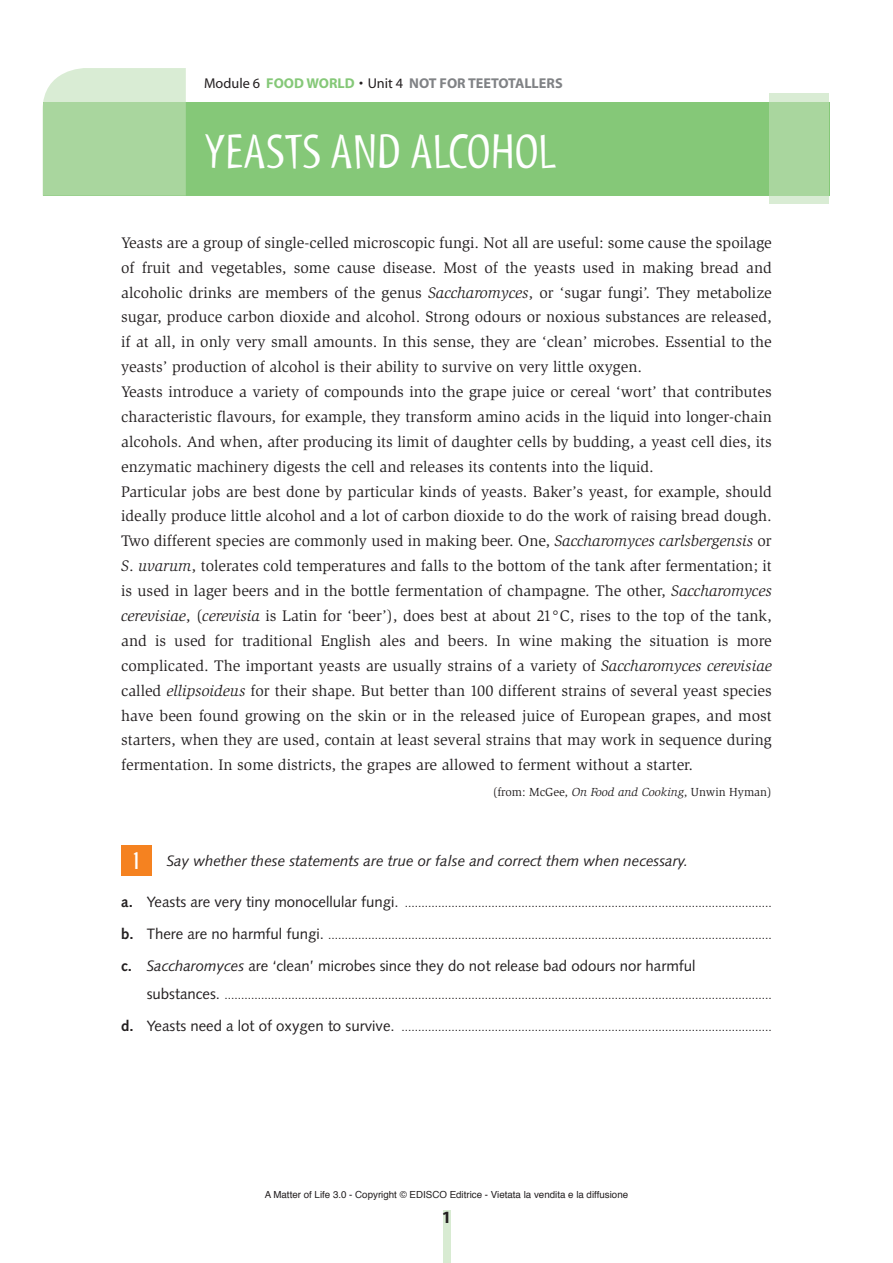
<style>
.page{position:relative;width:893px;height:1263px;background:#fff}
.page>*{position:absolute;margin:0;border:0;box-sizing:border-box;transform-origin:0 0}
.Titolo_unità{font:49.5px "Myriad Tilt";color:#fff}
.t1{font:21px "Roadway";color:#fff}
.t2{font:700 17.25px "Myriad";color:#231f20}
._08_Testo_graziato{font:15.75px/24.9px "Slimbach";color:#231f20;text-align:justify}
._07_Esercizi_TESTO_N{font:15px "Syntax";color:#231f20}
._04_Consegna_eserciz{font:italic 15px "Syntax";color:#231f20}
.t3{font:700 14.25px "Myriad";color:#808285}
._07_Esercizi_TESTO_N-2{font:12px "Syntax";color:#231f20}
._09_citazioneBrano{font:12px "Slimbach";color:#231f20}
.t4{font:9.75px "Helvetica";color:#231f20}
.s1{font-weight:400;color:#231f20}
.s2{color:#85c878}
.s3{font-style:italic}
.s4{font-weight:700;font-size:15px}
.s5{font-size:15px}
.s6{font-weight:700}
</style>
<div class="page">
<div style="left:443px;top:1210px;width:7px;height:53px;background:#d8ebd2"></div>
<div style="left:43px;top:102px;width:786px;height:94px;background:#85c878"></div>
<svg style="left:770px;top:93px;width:59px;height:111px;fill:#a9d69e"></svg>
<svg style="left:43px;top:68px;width:143px;height:128px"></svg>
<div style="left:121px;top:846px;width:31px;height:30px;background:#f58220"></div>
<p class="t3" style="left:204px;top:76px;width:360px"><span class="s1">Module 6</span> <span class="s2">FOOD WORLD</span> <span class="s1">• Unit 4</span> NOT FOR TEETOTALLERS</p>
<p class="Titolo_unità" style="left:204px;top:125px;width:354px">YEASTS AND ALCOHOL</p>
<p class="_08_Testo_graziato" style="left:121px;top:230px;width:652px">Yeasts are a group of single-celled microscopic fungi. Not all are useful: some cause the spoilage of fruit and vegetables, some cause disease. Most of the yeasts used in making bread and alcoholic drinks are members of the genus <span class="s3">Saccharomyces</span>, or ‘sugar fungi’. They metabolize sugar, produce carbon dioxide and alcohol. Strong odours or noxious substances are released, if at all, in only very small amounts. In this sense, they are ‘clean’ microbes. Essential to the yeasts’ production of alcohol is their ability to survive on very little oxygen.</p>
<p class="_08_Testo_graziato" style="left:121px;top:379px;width:652px">Yeasts introduce a variety of compounds into the grape juice or cereal ‘wort’ that contributes characteristic flavours, for example, they transform amino acids in the liquid into longer-chain alcohols. And when, after producing its limit of daughter cells by budding, a yeast cell dies, its enzymatic machinery digests the cell and releases its contents into the liquid.</p>
<p class="_08_Testo_graziato" style="left:121px;top:479px;width:652px">Particular jobs are best done by particular kinds of yeasts. Baker’s yeast, for example, should ideally produce little alcohol and a lot of carbon dioxide to do the work of raising bread dough.<br>Two different species are commonly used in making beer. One, <span class="s3">Saccharomyces carlsbergensis</span> or <span class="s3">S</span>. <span class="s3">uvarum</span>, tolerates cold temperatures and falls to the bottom of the tank after fermentation; it is used in lager beers and in the bottle fermentation of champagne. The other, <span class="s3">Saccharomyces cerevisiae</span>, (<span class="s3">cerevisia</span> is Latin for ‘beer’), does best at about 21°C, rises to the top of the tank, and is used for traditional English ales and beers. In wine making the situation is more complicated. The important yeasts are usually strains of a variety of <span class="s3">Saccharomyces cerevisiae </span>called <span class="s3">ellipsoideus</span> for their shape. But better than 100 different strains of several yeast species have been found growing on the skin or in the released juice of European grapes, and most starters, when they are used, contain at least several strains that may work in sequence during fermentation. In some districts, the grapes are allowed to ferment without a starter.</p>
<p class="_09_citazioneBrano" style="left:493px;top:785px;width:280px">(from: McGee, <span class="s3">On Food and Cooking</span>, Unwin Hyman)</p>
<p class="t1" style="left:133px;top:847px;width:8px">1</p>
<p class="_04_Consegna_eserciz" style="left:167px;top:852px;width:523px">Say whether these statements are true or false and correct them when necessary.</p>
<p class="_07_Esercizi_TESTO_N-2" style="left:121px;top:896px;width:652px"><span class="s4">a.</span> <span class="s5">Yeasts are very tiny monocellular fungi.</span> ..............................................................................................................</p>
<p class="_07_Esercizi_TESTO_N-2" style="left:121px;top:928px;width:652px"><span class="s4">b.</span> <span class="s5">There are no harmful fungi.</span> .....................................................................................................................................</p>
<p class="_07_Esercizi_TESTO_N" style="left:121px;top:957px;width:576px"><span class="s6">c.</span> <span class="s3">Saccharomyces</span> are ‘clean’ microbes since they do not release bad odours nor harmful</p>
<p class="_07_Esercizi_TESTO_N-2" style="left:147px;top:988px;width:627px"><span class="s5">substances.</span> ....................................................................................................................................................................</p>
<p class="_07_Esercizi_TESTO_N-2" style="left:121px;top:1020px;width:652px"><span class="s4">d.</span> <span class="s5">Yeasts need a lot of oxygen to survive.</span> ...............................................................................................................</p>
<p class="t4" style="left:265px;top:1187px;width:365px">A Matter of Life 3.0 - Copyright © EDISCO Editrice - Vietata la vendita e la diffusione</p>
<p class="t2" style="left:442px;top:1208px;width:11px">1</p>
</div>
